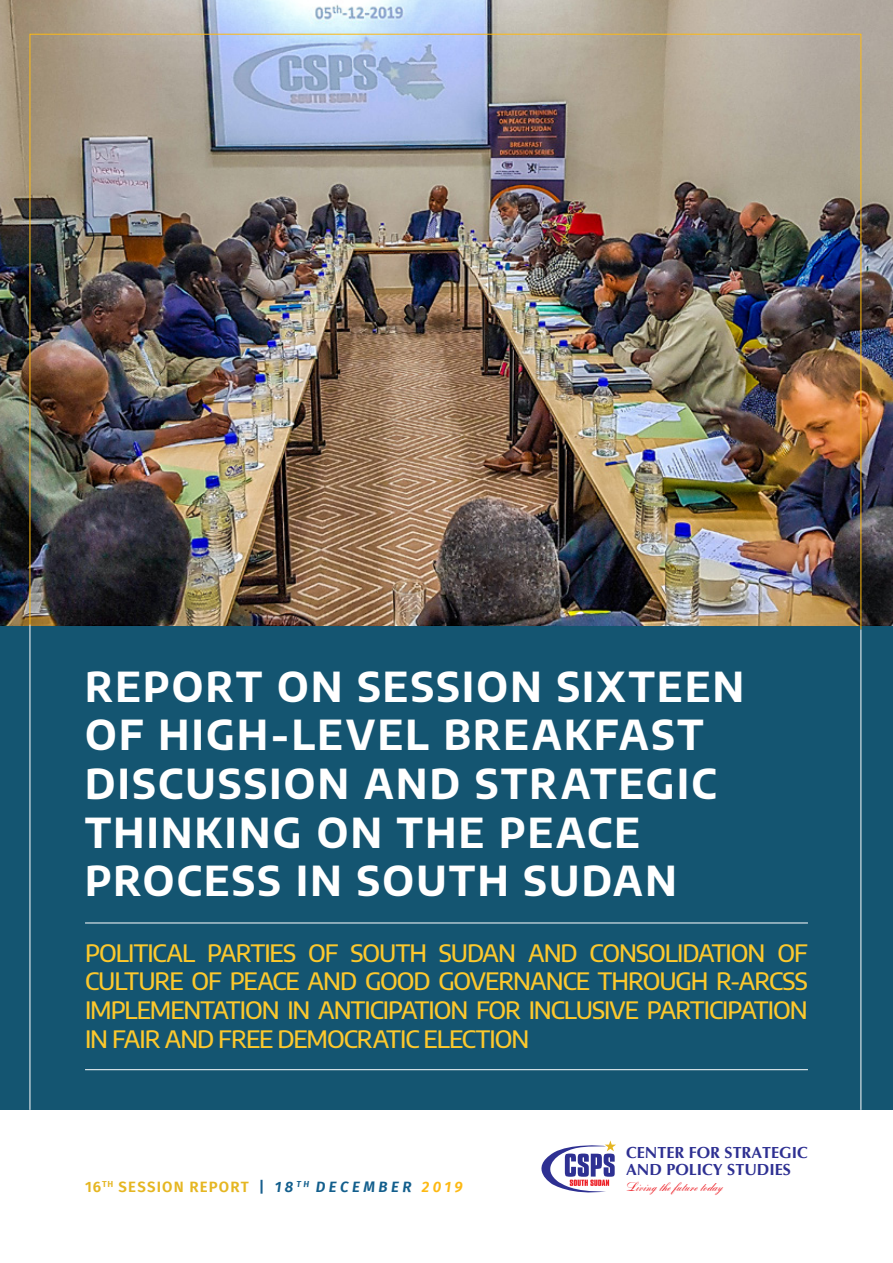
<style>
.page{position:relative;width:893px;height:1263px;background:#fff}
.page>*{position:absolute;margin:0;border:0;box-sizing:border-box;transform-origin:0 0}
.t1{font:700 40.5px/48.6px "Encode Sans";letter-spacing:.06em;color:#fff}
.t2{font:500 24px/28.8px "Encode Sans";letter-spacing:-.045em;color:#fcc82d;text-align:justify}
.t3{font:700 16.05px/17.4px "Optima";color:#2e3092}
.t4{font:600 15px "Fira Sans";letter-spacing:.075em;color:#e5b622}
.t5{font:13.8px "Bank Scr D";color:#ed1d24}
.s1{color:#165e8d}
.s2{font-style:italic;color:#125e8c}
.s3{font-style:italic;color:#fdb913}
</style>
<div class="page">
<div style="left:0;top:0;width:893px;height:1110px;background:#145571"></div>
<img style="left:0;top:0;width:893px;height:625px">
<svg style="left:541px;top:1140px;width:75px;height:53px"></svg>
<hr style="left:85px;top:923px;width:723px;height:1px;background:#fff">
<hr style="left:85px;top:1069px;width:723px;height:1px;background:#fff">
<hr style="left:30px;top:624px;width:1px;height:486px;background:#fff">
<img style="left:29px;top:33px;width:833px;height:597px">
<hr style="left:860px;top:629px;width:1px;height:481px;background:#fff">
<h1 class="t1" style="left:85px;top:660px;width:660px">REPORT ON SESSION SIXTEEN<br>OF HIGH-LEVEL BREAKFAST<br>DISCUSSION AND STRATEGIC<br>THINKING ON THE PEACE<br>PROCESS IN SOUTH SUDAN</h1>
<p class="t2" style="left:85px;top:937px;width:724px">POLITICAL PARTIES OF SOUTH SUDAN AND CONSOLIDATION OF CULTURE OF PEACE AND GOOD GOVERNANCE THROUGH R-ARCSS IMPLEMENTATION IN ANTICIPATION FOR INCLUSIVE PARTICIPATION IN FAIR AND FREE DEMOCRATIC ELECTION</p>
<p class="t4" style="left:85px;top:1175px;width:379px">16<sup>TH</sup> SESSION REPORT <span class="s1">|</span> <span class="s2">18</span> <sup>TH</sup> <span class="s2">DECEMBER</span> <span class="s3">2019</span></p>
<p class="t3" style="left:626px;top:1144px;width:183px">CENTER FOR STRATEGIC<br>AND POLICY STUDIES</p>
<p class="t5" style="left:626px;top:1179px;width:98px">Living the future today</p>
</div>
